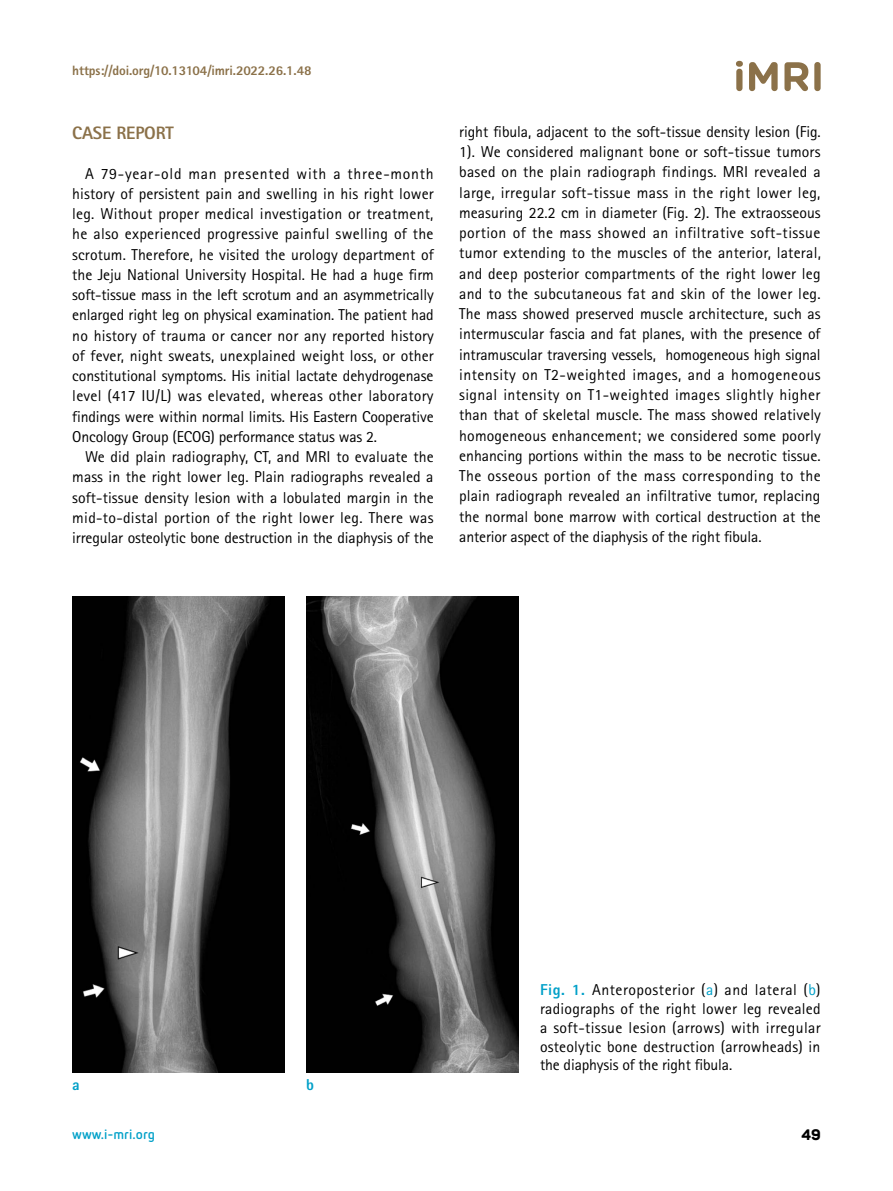
<style>
.page{position:relative;width:893px;height:1191px;background:#fff}
.page>*{position:absolute;margin:0;border:0;box-sizing:border-box;transform-origin:0 0}
.t1{font:800 18px "Rotis Sans Serif Std";letter-spacing:-.01em;color:#8b7149}
.t2{font:15.75px/20.2px "Rotis Sans Serif Std";letter-spacing:.005em;color:#000;text-align:justify}
.t3{font:15.75px "Rotis Sans Serif Std";letter-spacing:.045em;color:#000}
.t4{font:800 15.75px "Rotis Sans Serif Std";color:#00a0c8}
.t5{font:800 15px "Panton";color:#000}
.t6{font:800 13.5px "Rotis Sans Serif Std";letter-spacing:-.01em;color:#8b7149}
.t7{font:700 13.5px "Netto Pro";color:#00a0c8}
.s1{font-weight:800;color:#00a0c8}
.s2{color:#00a0c8}
</style>
<div class="page">
<svg style="left:736px;top:61px;width:7px;height:30px"></svg>
<svg style="left:749px;top:62px;width:29px;height:29px"></svg>
<svg style="left:784px;top:62px;width:24px;height:29px"></svg>
<svg style="left:814px;top:62px;width:7px;height:29px"></svg>
<img style="left:72px;top:596px;width:213px;height:476px">
<img style="left:306px;top:596px;width:213px;height:476px">
<p class="t6" style="left:72px;top:62px;width:241px">https://doi.org/10.13104/imri.2022.26.1.48</p>
<p class="t1" style="left:72px;top:121px;width:103px">CASE REPORT</p>
<p class="t3" style="left:85px;top:164px;width:350px">A 79-year-old man presented with a three-month</p>
<p class="t2" style="left:72px;top:183px;width:363px">history of persistent pain and swelling in his right lower</p>
<p class="t2" style="left:72px;top:203px;width:363px">leg. Without proper medical investigation or treatment,</p>
<p class="t2" style="left:72px;top:224px;width:363px">he also experienced progressive painful swelling of the</p>
<p class="t2" style="left:72px;top:244px;width:363px">scrotum. Therefore, he visited the urology department of</p>
<p class="t2" style="left:72px;top:264px;width:363px">the Jeju National University Hospital. He had a huge firm</p>
<p class="t2" style="left:72px;top:284px;width:363px">soft-tissue mass in the left scrotum and an asymmetrically</p>
<p class="t2" style="left:72px;top:305px;width:363px">enlarged right leg on physical examination. The patient had</p>
<p class="t2" style="left:72px;top:325px;width:363px">no history of trauma or cancer nor any reported history</p>
<p class="t2" style="left:72px;top:345px;width:363px">of fever, night sweats, unexplained weight loss, or other</p>
<p class="t2" style="left:72px;top:365px;width:363px">constitutional symptoms. His initial lactate dehydrogenase</p>
<p class="t2" style="left:72px;top:386px;width:363px">level (417 IU/L) was elevated, whereas other laboratory</p>
<p class="t2" style="left:72px;top:406px;width:363px">findings were within normal limits. His Eastern Cooperative</p>
<p class="t2" style="left:72px;top:426px;width:306px">Oncology Group (ECOG) performance status was 2.</p>
<p class="t2" style="left:85px;top:446px;width:350px">We did plain radiography, CT, and MRI to evaluate the</p>
<p class="t2" style="left:72px;top:467px;width:363px">mass in the right lower leg. Plain radiographs revealed a</p>
<p class="t2" style="left:72px;top:487px;width:363px">soft-tissue density lesion with a lobulated margin in the</p>
<p class="t2" style="left:72px;top:507px;width:363px">mid-to-distal portion of the right lower leg. There was</p>
<p class="t2" style="left:72px;top:527px;width:363px">irregular osteolytic bone destruction in the diaphysis of the</p>
<p class="t2" style="left:459px;top:121px;width:363px">right fibula, adjacent to the soft-tissue density lesion (Fig.<br>1). We considered malignant bone or soft-tissue tumors based on the plain radiograph findings. MRI revealed a large, irregular soft-tissue mass in the right lower leg, measuring 22.2 cm in diameter (Fig. 2). The extraosseous portion of the mass showed an infiltrative soft-tissue tumor extending to the muscles of the anterior, lateral, and deep posterior compartments of the right lower leg and to the subcutaneous fat and skin of the lower leg.<br>The mass showed preserved muscle architecture, such as intermuscular fascia and fat planes, with the presence of intramuscular traversing vessels, homogeneous high signal intensity on T2-weighted images, and a homogeneous signal intensity on T1-weighted images slightly higher than that of skeletal muscle. The mass showed relatively homogeneous enhancement; we considered some poorly enhancing portions within the mass to be necrotic tissue.<br>The osseous portion of the mass corresponding to the plain radiograph revealed an infiltrative tumor, replacing the normal bone marrow with cortical destruction at the anterior aspect of the diaphysis of the right fibula.</p>
<p class="t4" style="left:72px;top:1075px;width:9px">a</p>
<p class="t4" style="left:306px;top:1075px;width:9px">b</p>
<p class="t2" style="left:540px;top:980px;width:282px;line-height:18.8px"><span class="s1">Fig. 1.</span> Anteroposterior (<span class="s2">a</span>) and lateral (<span class="s2">b</span>) radiographs of the right lower leg revealed a soft-tissue lesion (arrows) with irregular osteolytic bone destruction (arrowheads) in the diaphysis of the right fibula.</p>
<p class="t7" style="left:72px;top:1124px;width:84px">www.i-mri.org</p>
<p class="t5" style="left:801px;top:1125px;width:21px">49</p>
</div>
